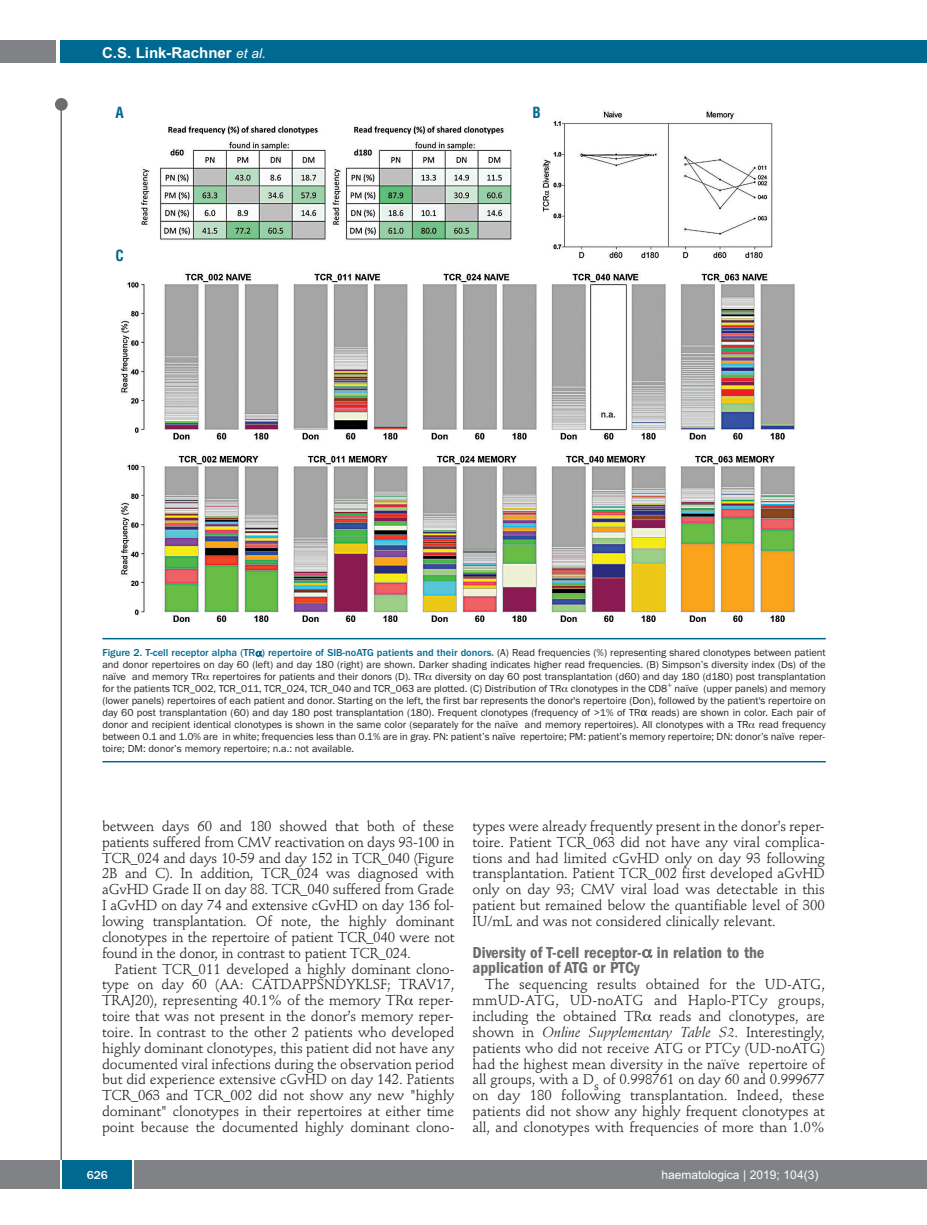
<style>
.page{position:relative;width:927px;height:1225px;background:#fff}
.page>*{position:absolute;margin:0;border:0;box-sizing:border-box;transform-origin:0 0}
.t1{font:600 condensed 16.5px/15.9px "Franklin Gothic";color:#6c6d70}
.t2{font:700 15px "Arial";color:#fff}
.t3{font:700 condensed 15px "Helvetica";color:#006991}
.t4{font:14.25px/15.9px "Stempel Schneidler";letter-spacing:-.005em;color:#231f20;text-align:justify}
.t5{font:12px "Arial";color:#fff}
.t6{font:500 12px "Franklin Gothic";color:#fff}
.t7{font:10.5px/12px "Franklin Gothic";color:#231f20;text-align:justify}
.t8{font:7.5px "Stempel Schneidler";color:#231f20}
.s1{font-weight:400;font-style:italic;font-size:13.5px}
.s2{font-weight:500;color:#006991}
.s3{font-family:"Lucida Grande"}
.s4{font-style:italic}
</style>
<div class="page">
<div style="left:911px;top:40px;width:16px;height:22px;background:#006991"></div>
<div style="left:910px;top:1160px;width:17px;height:28px;background:#808285"></div>
<div style="left:55px;top:98px;width:13px;height:13px;background:#6c6d70;border-radius:50%"></div>
<hr style="left:60px;top:101px;width:2px;height:1061px;background:#6c6d70">
<div style="left:60px;top:40px;width:852px;height:22px;background:#006991"></div>
<div style="left:0;top:40px;width:56px;height:22px;background:#808285"></div>
<div style="left:0;top:1160px;width:911px;height:28px;background:#808285"></div>
<div style="left:62px;top:1160px;width:71px;height:28px;background:#006991"></div>
<hr style="left:60px;top:1160px;width:2px;height:28px;background:#fff">
<svg style="left:133px;top:1160px;width:1px;height:28px"></svg>
<img style="left:120px;top:110px;width:676px;height:512px">
<hr style="left:102px;top:638px;width:724px;height:1px;background:#006991">
<hr style="left:102px;top:761px;width:724px;height:1px;background:#006991">
<p class="t2" style="left:102px;top:44px;width:165px">C.S. Link-Rachner <span class="s1">et al.</span></p>
<p class="t3" style="left:115px;top:104px;width:10px">A</p>
<p class="t3" style="left:115px;top:247px;width:10px">C</p>
<p class="t3" style="left:532px;top:104px;width:10px">B</p>
<p class="t7" style="left:102px;top:647px;width:725px"><span class="s2">Figure 2. T-cell receptor alpha (TR ) repertoire of SIB-noATG patients and their donors.</span> (A) Read frequencies (%) representing shared clonotypes between patient and donor repertoires on day 60 (left) and day 180 (right) are shown. Darker shading indicates higher read frequencies. (B) Simpson’s diversity index (Ds) of the naïve and memory TR repertoires for patients and their donors (D). TR diversity on day 60 post transplantation (d60) and day 180 (d180) post transplantation for the patients TCR_002, TCR_011, TCR_024, TCR_040 and TCR_063 are plotted. (C) Distribution of TR clonotypes in the CD8</p>
<p class="t8" style="left:667px;top:681px;width:6px">+</p>
<p class="t7" style="left:102px;top:683px;width:725px;text-indent:572px">naïve (upper panels) and memory (lower panels) repertoires of each patient and donor. Starting on the left, the first bar represents the donor's repertoire (Don), followed by the patient's repertoire on day 60 post transplantation (60) and day 180 post transplantation (180). Frequent clonotypes (frequency of &gt;1% of TR<span class="s3">α</span> reads) are shown in color. Each pair of donor and recipient identical clonotypes is shown in the same color (separately for the naïve and memory repertoires). All clonotypes with a TR read frequency between 0.1 and 1.0% are in white; frequencies less than 0.1% are in gray. PN: patient’s naïve repertoire; PM: patient’s memory repertoire; DN: donor’s naïve reper&shy;toire; DM: donor’s memory repertoire; n.a.: not available.</p>
<p class="t4" style="left:102px;top:819px;width:354px">between days 60 and 180 showed that both of these patients suffered from CMV reactivation on days 93-100 in TCR_024 and days 10-59 and day 152 in TCR_040 (Figure 2B and C). In addition, TCR_024 was diagnosed with aGvHD Grade II on day 88. TCR_040 suffered from Grade I aGvHD on day 74 and extensive cGvHD on day 136 fol&shy;lowing transplantation. Of note, the highly dominant clonotypes in the repertoire of patient TCR_040 were not found in the donor, in contrast to patient TCR_024.</p>
<p class="t4" style="left:102px;top:962px;width:354px;text-indent:13px">Patient TCR_011 developed a highly dominant clono&shy;type on day 60 (AA: CATDAPPSNDYKLSF; TRAV17, TRAJ20), representing 40.1% of the memory TR reper&shy;toire that was not present in the donor’s memory reper&shy;toire. In contrast to the other 2 patients who developed highly dominant clonotypes, this patient did not have any documented viral infections during the observation period but did experience extensive cGvHD on day 142. Patients TCR_063 and TCR_002 did not show any new "highly dominant" clonotypes in their repertoires at either time point because the documented highly dominant clono-</p>
<p class="t4" style="left:472px;top:819px;width:354px">types were already frequently present in the donor’s reper&shy;toire. Patient TCR_063 did not have any viral complica&shy;tions and had limited cGvHD only on day 93 following transplantation. Patient TCR_002 first developed aGvHD only on day 93; CMV viral load was detectable in this patient but remained below the quantifiable level of 300<br>IU/mL and was not considered clinically relevant.</p>
<p class="t1" style="left:472px;top:945px;width:294px">Diversity of T-cell receptor- in relation to the application of ATG or PTCy</p>
<p class="t4" style="left:472px;top:978px;width:354px;text-indent:13px">The sequencing results obtained for the UD-ATG, mmUD-ATG, UD-noATG and Haplo-PTCy groups, including the obtained TR reads and clonotypes, are shown in <span class="s4">Online Supplementary Table S2</span>. Interestingly, patients who did not receive ATG or PTCy (UD-noATG) had the highest mean diversity in the naïve repertoire of all groups, with a D<sub>s</sub> of 0.998761 on day 60 and 0.999677 on day 180 following transplantation. Indeed, these patients did not show any highly frequent clonotypes at all, and clonotypes with frequencies of more than 1.0%</p>
<p class="t6" style="left:87px;top:1167px;width:23px">626</p>
<p class="t5" style="left:661px;top:1167px;width:158px">haematologica | 2019; 104(3)</p>
</div>
